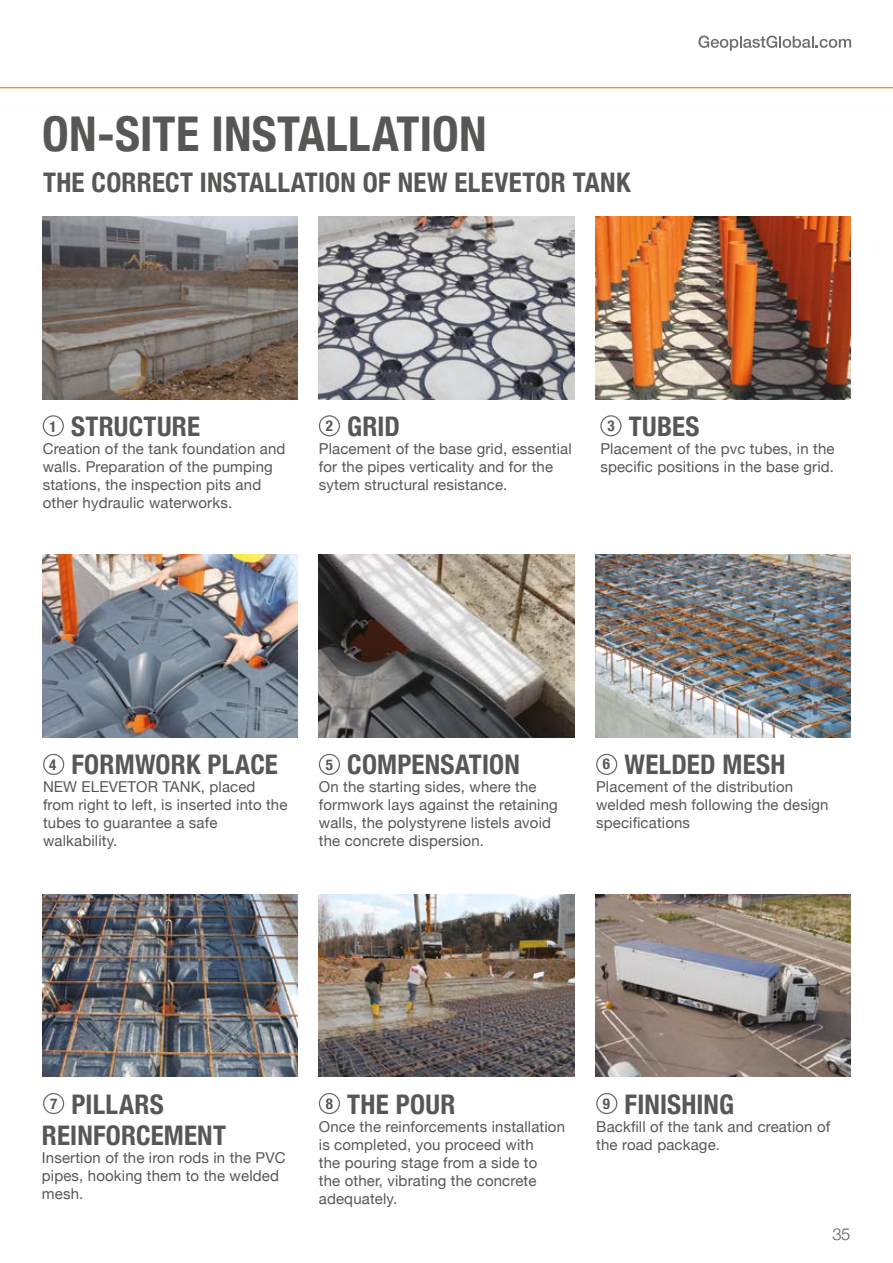
<style>
.page{position:relative;width:893px;height:1263px;background:#fff}
.page>*{position:absolute;margin:0;border:0;box-sizing:border-box;transform-origin:0 0}
.t1{font:700 condensed 48px "Helvetica Neue";letter-spacing:.005em;color:#575756}
.t2{font:700 condensed 27px/31.5px "Helvetica Neue";letter-spacing:.01em;color:#575756}
.t3{font:300 16.5px "Helvetica Neue";color:#575756}
.t4{font:15px/18px "Helvetica Neue";letter-spacing:.01em;color:#575756}
.t5{font:700 condensed 15px "Helvetica Neue";color:#575756}
</style>
<div class="page">
<hr style="left:0;top:87px;width:893px;height:1px;background:#ec7c01">
<svg style="left:698px;top:36px;width:153px;height:15px"></svg>
<div style="left:43px;top:415px;width:21px;height:21px;border:1px solid #575756;border-radius:50%"></div>
<div style="left:43px;top:754px;width:21px;height:21px;border:1px solid #575756;border-radius:50%"></div>
<div style="left:43px;top:1093px;width:21px;height:21px;border:1px solid #575756;border-radius:50%"></div>
<div style="left:319px;top:415px;width:21px;height:21px;border:1px solid #575756;border-radius:50%"></div>
<div style="left:319px;top:754px;width:21px;height:21px;border:1px solid #575756;border-radius:50%"></div>
<div style="left:319px;top:1093px;width:21px;height:21px;border:1px solid #575756;border-radius:50%"></div>
<div style="left:600px;top:415px;width:21px;height:21px;border:1px solid #575756;border-radius:50%"></div>
<div style="left:596px;top:754px;width:21px;height:21px;border:1px solid #575756;border-radius:50%"></div>
<div style="left:596px;top:1093px;width:21px;height:21px;border:1px solid #575756;border-radius:50%"></div>
<img style="left:43px;top:217px;width:255px;height:182px">
<img style="left:319px;top:217px;width:255px;height:182px">
<img style="left:595px;top:217px;width:255px;height:182px">
<img style="left:319px;top:555px;width:255px;height:183px">
<img style="left:319px;top:894px;width:255px;height:183px">
<img style="left:595px;top:555px;width:255px;height:183px">
<img style="left:595px;top:894px;width:255px;height:183px">
<img style="left:43px;top:555px;width:255px;height:183px">
<img style="left:43px;top:894px;width:255px;height:183px">
<h1 class="t1" style="left:42px;top:94px;width:446px">ON-SITE INSTALLATION</h1>
<h2 class="t2" style="left:43px;top:165px;width:589px">THE CORRECT INSTALLATION OF NEW ELEVETOR TANK</h2>
<h2 class="t2" style="left:71px;top:409px;width:130px">STRUCTURE</h2>
<p class="t4" style="left:43px;top:440px;width:244px">Creation of the tank foundation and walls. Preparation of the pumping stations, the inspection pits and other hydraulic waterworks.</p>
<p class="t5" style="left:50px;top:414px;width:9px">1</p>
<h2 class="t2" style="left:347px;top:409px;width:54px">GRID</h2>
<p class="t4" style="left:319px;top:440px;width:254px">Placement of the base grid, essential for the pipes verticality and for the sytem structural resistance.</p>
<p class="t5" style="left:326px;top:413px;width:9px">2</p>
<h2 class="t2" style="left:629px;top:409px;width:72px">TUBES</h2>
<p class="t4" style="left:600px;top:440px;width:236px">Placement of the pvc tubes, in the specific positions in the base grid.</p>
<p class="t5" style="left:607px;top:413px;width:9px">3</p>
<h2 class="t2" style="left:71px;top:747px;width:208px">FORMWORK PLACE</h2>
<p class="t4" style="left:43px;top:779px;width:246px">NEW ELEVETOR TANK, placed from right to left, is inserted into the tubes to guarantee a safe walkability.</p>
<p class="t5" style="left:49px;top:752px;width:9px">4</p>
<h2 class="t2" style="left:347px;top:747px;width:174px">COMPENSATION</h2>
<p class="t4" style="left:319px;top:779px;width:241px">On the starting sides, where the formwork lays against the retaining walls, the polystyrene listels avoid the concrete dispersion.</p>
<p class="t5" style="left:326px;top:752px;width:9px">5</p>
<h2 class="t2" style="left:624px;top:747px;width:162px">WELDED MESH</h2>
<p class="t4" style="left:596px;top:779px;width:234px">Placement of the distribution welded mesh following the design specifications</p>
<p class="t5" style="left:603px;top:752px;width:9px">6</p>
<h2 class="t2" style="left:42px;top:1086px;width:186px;text-indent:30px">PILLARS<br>REINFORCEMENT</h2>
<p class="t4" style="left:42px;top:1149px;width:245px">Insertion of the iron rods in the PVC pipes, hooking them to the welded mesh.</p>
<p class="t5" style="left:50px;top:1091px;width:9px">7</p>
<h2 class="t2" style="left:347px;top:1086px;width:110px">THE POUR</h2>
<p class="t4" style="left:319px;top:1118px;width:248px">Once the reinforcements installation is completed, you proceed with<br>the pouring stage from a side to<br>the other, vibrating the concrete adequately.</p>
<p class="t5" style="left:326px;top:1091px;width:9px">8</p>
<h2 class="t2" style="left:625px;top:1086px;width:111px">FINISHING</h2>
<p class="t4" style="left:596px;top:1118px;width:236px">Backfill of the tank and creation of the road package.</p>
<p class="t5" style="left:603px;top:1091px;width:9px">9</p>
<p class="t3" style="left:833px;top:1220px;width:19px">35</p>
</div>
